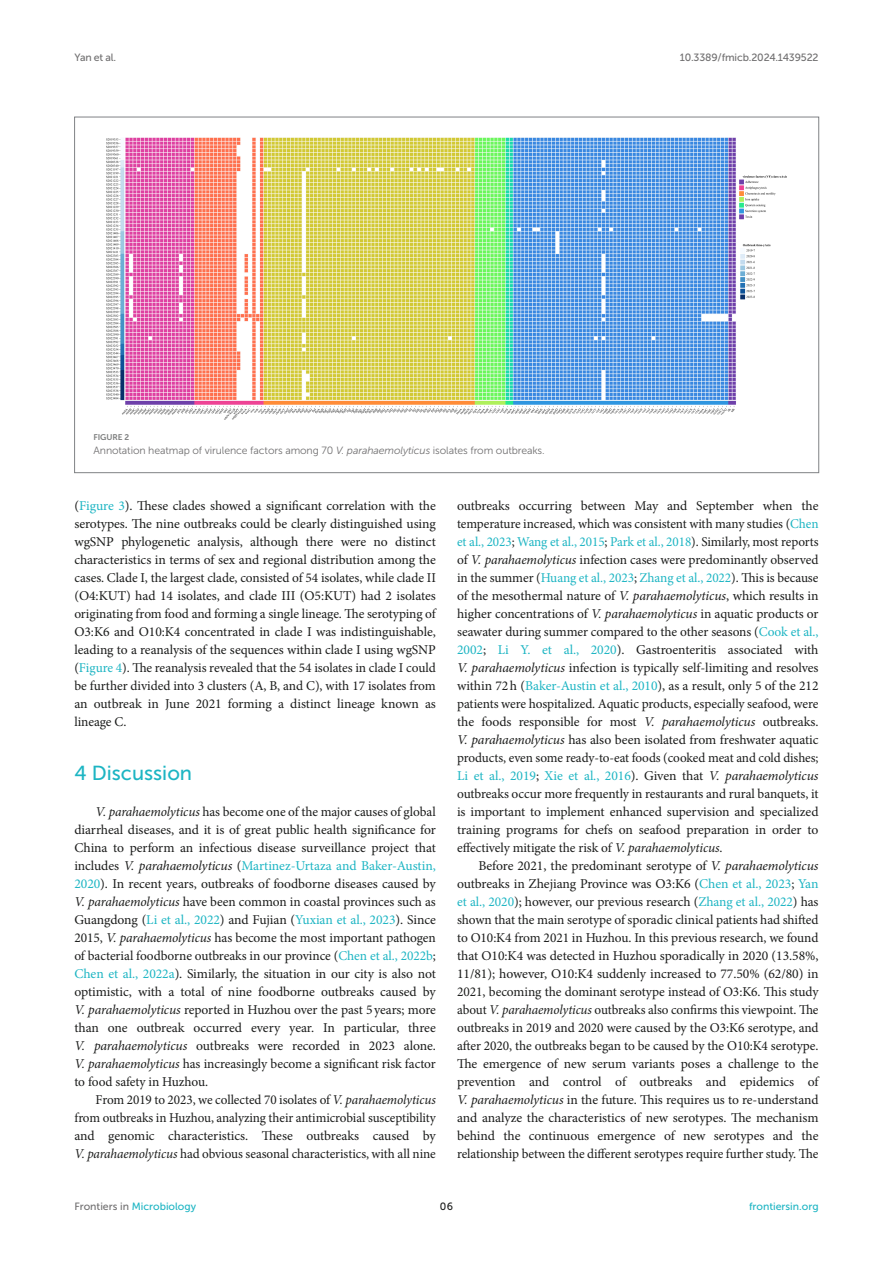
<style>
.page{position:relative;width:893px;height:1263px;background:#fff}
.page>*{position:absolute;margin:0;border:0;box-sizing:border-box;transform-origin:0 0}
.HEAD_1{font:20.25px "Museo Sans 500";color:#1db5c3}
.TEXT{font:13.5px/18px "Minion Pro";letter-spacing:-.005em;color:#1b1c1b;text-align:justify}
.TEXT_FLUSH{font:13.5px/18px "Minion Pro";letter-spacing:-.005em;color:#1b1c1b;text-align:justify}
.FIG_LEG{font:10.5px "Museo Sans 300";letter-spacing:-.01em;color:#706f70}
.t1{font:10.5px "Museo Sans 500";color:#1db5c3}
.t2{font:10.5px "Museo Sans 500";letter-spacing:-.015em;color:#706f70}
.t3{font:10.5px "Museo Sans 500";color:#1b1c1b}
.FIG_HD{font:8.25px "Museo Sans 700";letter-spacing:-.01em;color:#7e7f7f}
.s1{font-style:italic}
.s2{color:#1db5c3}
.s3{color:#706f70}
</style>
<div class="page">
<img style="left:106px;top:137px;width:681px;height:283px">
<p class="t2" style="left:74px;top:51px;width:43px">Yan et al.</p>
<p class="t2" style="left:680px;top:51px;width:140px">10.3389/fmicb.2024.1439522</p>
<p class="FIG_HD" style="left:94px;top:433px;width:37px">FIGURE 2</p>
<p class="FIG_LEG" style="left:94px;top:444px;width:453px">Annotation heatmap of virulence factors among 70 <span class="s1">V. parahaemolyticus</span> isolates from outbreaks.</p>
<p class="TEXT_FLUSH" style="left:74px;top:497px;width:363px">(<span class="s2">Figure 3</span>). These clades showed a significant correlation with the serotypes. The nine outbreaks could be clearly distinguished using wgSNP phylogenetic analysis, although there were no distinct characteristics in terms of sex and regional distribution among the cases. Clade I, the largest clade, consisted of 54 isolates, while clade II (O4:KUT) had 14 isolates, and clade III (O5:KUT) had 2 isolates originating from food and forming a single lineage. The serotyping of O3:K6 and O10:K4 concentrated in clade I was indistinguishable, leading to a reanalysis of the sequences within clade I using wgSNP (<span class="s2">Figure 4</span>). The reanalysis revealed that the 54 isolates in clade I could be further divided into 3 clusters (A, B, and C), with 17 isolates from an outbreak in June 2021 forming a distinct lineage known as lineage C.</p>
<p class="HEAD_1" style="left:74px;top:762px;width:119px">4 Discussion</p>
<p class="TEXT_FLUSH" style="left:74px;top:803px;width:363px;text-indent:21px"><span class="s1">V. parahaemolyticus</span> has become one of the major causes of global diarrheal diseases, and it is of great public health significance for China to perform an infectious disease surveillance project that includes <span class="s1">V. parahaemolyticus</span> (<span class="s2">Martinez-Urtaza and Baker-Austin, 2020</span>). In recent years, outbreaks of foodborne diseases caused by <span class="s1">V. parahaemolyticus</span> have been common in coastal provinces such as Guangdong (<span class="s2">Li et al., 2022</span>) and Fujian (<span class="s2">Yuxian et al., 2023</span>). Since 2015, <span class="s1">V. parahaemolyticus</span> has become the most important pathogen of bacterial foodborne outbreaks in our province (<span class="s2">Chen et al., 2022b</span>; <span class="s2">Chen et al., 2022a</span>). Similarly, the situation in our city is also not optimistic, with a total of nine foodborne outbreaks caused by <span class="s1">V. parahaemolyticus</span> reported in Huzhou over the past 5years; more than one outbreak occurred every year. In particular, three <span class="s1">V. parahaemolyticus</span> outbreaks were recorded in 2023 alone.<br><span class="s1">V. parahaemolyticus</span> has increasingly become a significant risk factor to food safety in Huzhou.</p>
<p class="TEXT" style="left:74px;top:1091px;width:363px;text-indent:21px">From 2019 to 2023, we collected 70 isolates of <span class="s1">V. parahaemolyticus </span>from outbreaks in Huzhou, analyzing their antimicrobial susceptibility and genomic characteristics. These outbreaks caused by <span class="s1">V. parahaemolyticus</span> had obvious seasonal characteristics, with all nine</p>
<p class="TEXT" style="left:457px;top:497px;width:363px">outbreaks occurring between May and September when the temperature increased, which was consistent with many studies (<span class="s2">Chen et al., 2023</span>; <span class="s2">Wang et al., 2015</span>; <span class="s2">Park et al., 2018</span>). Similarly, most reports of <span class="s1">V. parahaemolyticus</span> infection cases were predominantly observed in the summer (<span class="s2">Huang et al., 2023</span>; <span class="s2">Zhang et al., 2022</span>). This is because of the mesothermal nature of <span class="s1">V. parahaemolyticus</span>, which results in higher concentrations of <span class="s1">V. parahaemolyticus</span> in aquatic products or seawater during summer compared to the other seasons (<span class="s2">Cook et al., 2002</span>; <span class="s2">Li Y. et al., 2020</span>). Gastroenteritis associated with <span class="s1">V. parahaemolyticus</span> infection is typically self-limiting and resolves within 72h (<span class="s2">Baker-Austin et al., 2010</span>), as a result, only 5 of the 212 patients were hospitalized. Aquatic products, especially seafood, were the foods responsible for most <span class="s1">V. parahaemolyticus</span> outbreaks.<br><span class="s1">V. parahaemolyticus</span> has also been isolated from freshwater aquatic products, even some ready-to-eat foods (cooked meat and cold dishes; <span class="s2">Li et al., 2019</span>; <span class="s2">Xie et al., 2016</span>). Given that <span class="s1">V. parahaemolyticus </span>outbreaks occur more frequently in restaurants and rural banquets, it is important to implement enhanced supervision and specialized training programs for chefs on seafood preparation in order to effectively mitigate the risk of <span class="s1">V. parahaemolyticus</span>.</p>
<p class="TEXT" style="left:457px;top:857px;width:363px;text-indent:21px">Before 2021, the predominant serotype of <span class="s1">V. parahaemolyticus </span>outbreaks in Zhejiang Province was O3:K6 (<span class="s2">Chen et al., 2023</span>; <span class="s2">Yan et al., 2020</span>); however, our previous research (<span class="s2">Zhang et al., 2022</span>) has shown that the main serotype of sporadic clinical patients had shifted to O10:K4 from 2021 in Huzhou. In this previous research, we found that O10:K4 was detected in Huzhou sporadically in 2020 (13.58%, 11/81); however, O10:K4 suddenly increased to 77.50% (62/80) in 2021, becoming the dominant serotype instead of O3:K6. This study about <span class="s1">V. parahaemolyticus</span> outbreaks also confirms this viewpoint. The outbreaks in 2019 and 2020 were caused by the O3:K6 serotype, and after 2020, the outbreaks began to be caused by the O10:K4 serotype.<br>The emergence of new serum variants poses a challenge to the prevention and control of outbreaks and epidemics of <span class="s1">V. parahaemolyticus</span> in the future. This requires us to re-understand and analyze the characteristics of new serotypes. The mechanism behind the continuous emergence of new serotypes and the relationship between the different serotypes require further study. The</p>
<p class="t1" style="left:74px;top:1200px;width:123px"><span class="s3">Frontiers in</span> Microbiology</p>
<p class="t3" style="left:440px;top:1200px;width:15px">06</p>
<p class="t1" style="left:749px;top:1200px;width:71px">frontiersin.org</p>
</div>
